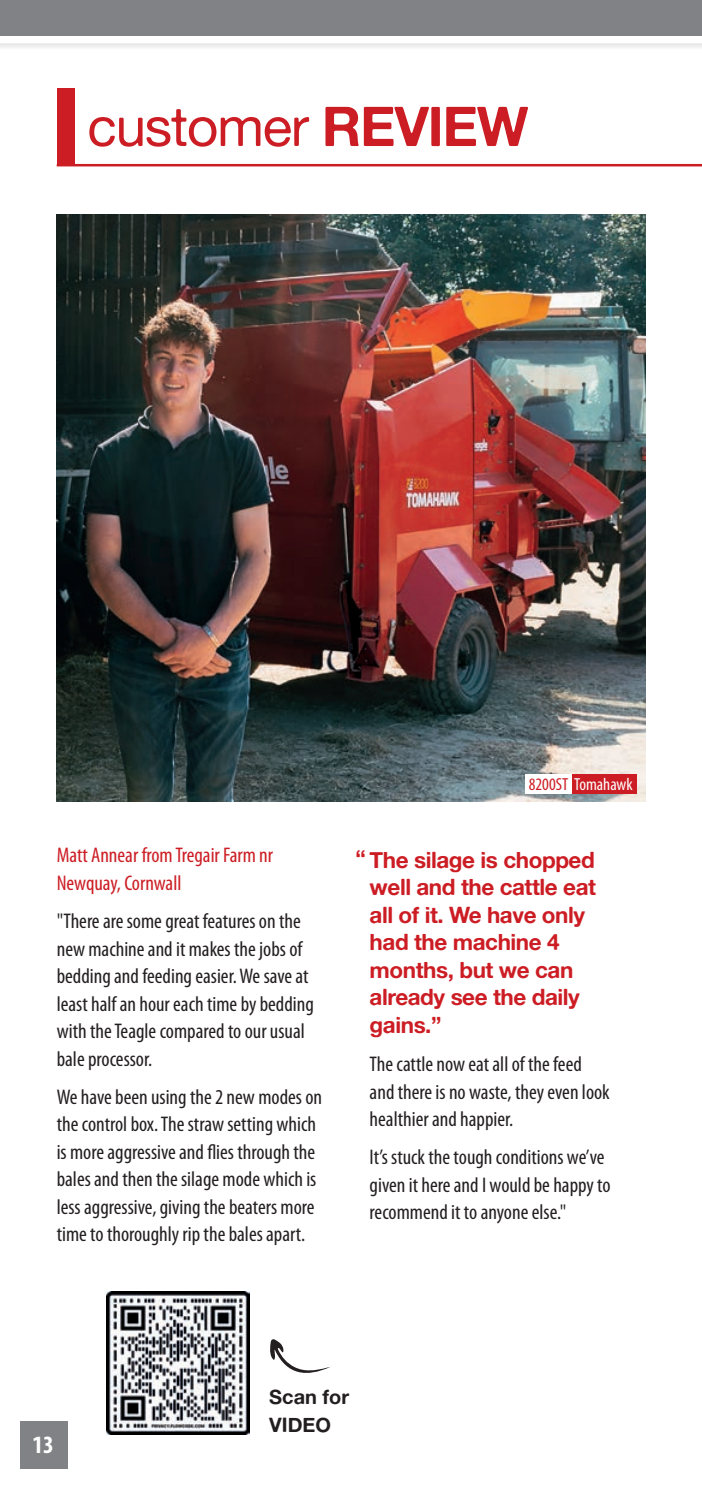
<style>
.page{position:relative;width:702px;height:1489px;background:#fff}
.page>*{position:absolute;margin:0;border:0;box-sizing:border-box;transform-origin:0 0}
.t1{font:55px "Alte Haas Grotesk";letter-spacing:-.025em;color:#cc1d24}
.t2{font:700 condensed 25px "Myriad Pro";color:#fff}
.t3{font:22.5px/27.5px "Alte Haas Grotesk Bold";letter-spacing:-.02em;color:#cc1d24}
.t4{font:condensed 21.25px/27.5px "Myriad Pro";color:#231f20}
.t5{font:condensed 21.25px/27.5px "Myriad Pro";color:#cc1d24}
.t6{font:20px/27.5px "Alte Haas Grotesk Bold";color:#231f20}
.t7{font:condensed 17.5px "Myriad Pro";color:#fff}
.s1{font-family:"Alte Haas Grotesk Bold"}
.s2{color:#cc1d24}
</style>
<div class="page">
<img style="left:57px;top:214px;width:588px;height:587px">
<hr style="left:57px;top:164px;width:645px;height:2px;background:#cc1d24">
<div style="left:57px;top:88px;width:17px;height:78px;background:#cc1d24"></div>
<div style="left:537px;top:773px;width:99px;height:20px;background:#cc1d24"></div>
<div style="left:525px;top:773px;width:46px;height:20px;background:#fff"></div>
<div style="left:20px;top:1420px;width:47px;height:47px;background:#808285"></div>
<div style="left:0;top:34px;width:702px;height:16px;background:#efeeef"></div>
<div style="left:0;top:33px;width:702px;height:10px;background:#fff"></div>
<div style="left:0;top:0;width:702px;height:35px;background:#808285"></div>
<svg style="left:270px;top:1339px;width:60px;height:34px"></svg>
<img style="left:106px;top:1291px;width:143px;height:143px">
<h1 class="t1" style="left:87px;top:94px;width:443px">customer <span class="s1">REVIEW</span></h1>
<p class="t5" style="left:57px;top:841px;width:218px">Matt Annear from Tregair Farm nr<br>Newquay, Cornwall</p>
<p class="t4" style="left:57px;top:907px;width:258px">"There are some great features on the new machine and it makes the jobs of bedding and feeding easier. We save at least half an hour each time by bedding with the Teagle compared to our usual bale processor.</p>
<p class="t4" style="left:57px;top:1082px;width:267px">We have been using the 2 new modes on the control box. The straw setting which is more aggressive and flies through the bales and then the silage mode which is less aggressive, giving the beaters more time to thoroughly rip the bales apart.</p>
<p class="t7" style="left:528px;top:773px;width:105px"><span class="s2">8200ST</span> Tomahawk</p>
<p class="t3" style="left:355px;top:845px;width:241px">“ The silage is chopped</p>
<p class="t3" style="left:369px;top:873px;width:228px">well and the cattle eat all of it. We have only had the machine 4 months, but we can already see the daily gains.”</p>
<p class="t4" style="left:369px;top:1049px;width:242px">The cattle now eat all of the feed and there is no waste, they even look healthier and happier.</p>
<p class="t4" style="left:369px;top:1143px;width:242px">It’s stuck the tough conditions we’ve given it here and I would be happy to recommend it to anyone else."</p>
<p class="t2" style="left:33px;top:1428px;width:23px">13</p>
<p class="t6" style="left:269px;top:1382px;width:82px">Scan for<br>VIDEO</p>
</div>
